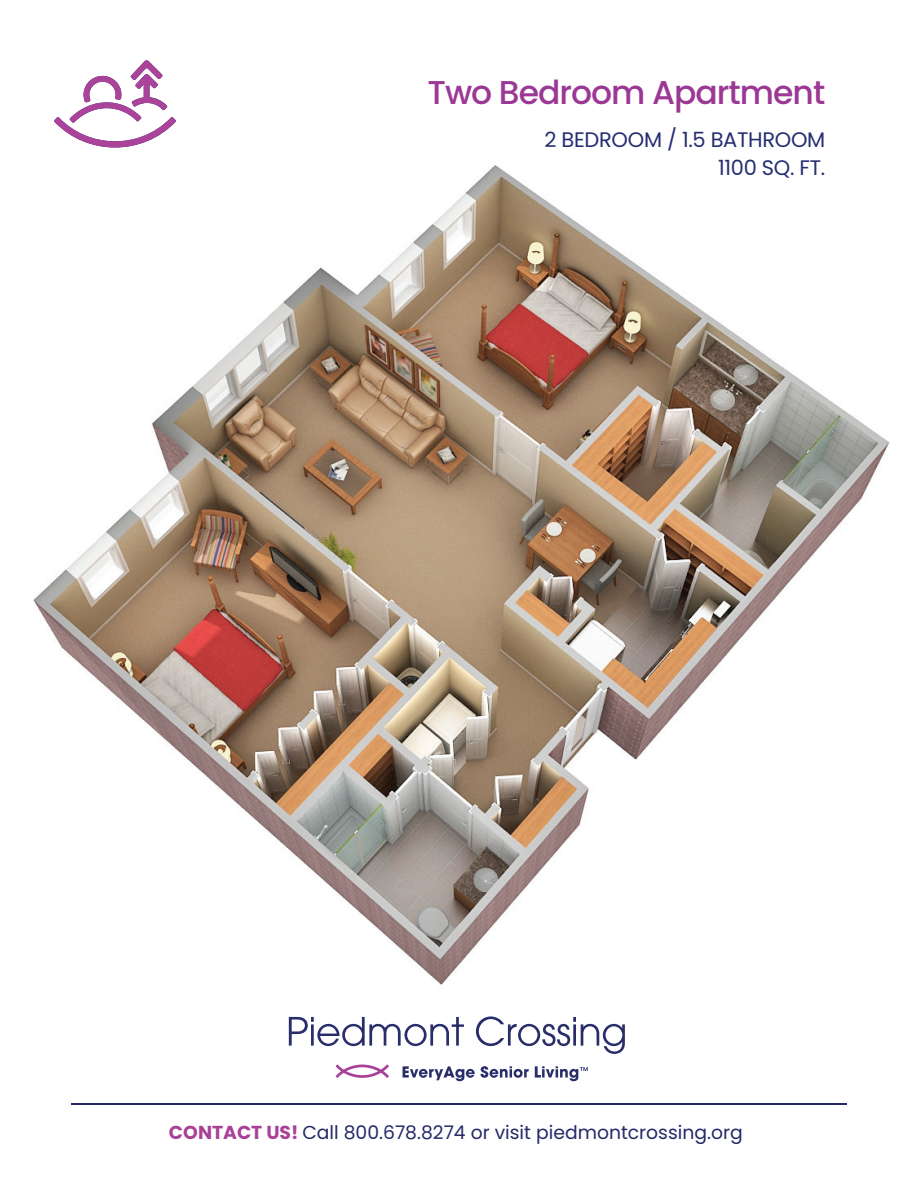
<style>
.page{position:relative;width:918px;height:1188px;background:#fff}
.page>*{position:absolute;margin:0;border:0;box-sizing:border-box;transform-origin:0 0}
.t1{font:500 33px "Poppins";letter-spacing:-.03em;color:#9b3895}
.t2{font:21px "Poppins";letter-spacing:-.015em;color:#252e71}
.t3{font:18.75px "Poppins";color:#252967}
.s1{font-weight:700;color:#a84198}
</style>
<div class="page">
<img style="left:34px;top:165px;width:856px;height:820px">
<svg style="left:289px;top:1017px;width:175px;height:29px"></svg>
<svg style="left:476px;top:1016px;width:149px;height:38px"></svg>
<svg style="left:403px;top:1066px;width:126px;height:15px"></svg>
<svg style="left:336px;top:1064px;width:53px;height:14px"></svg>
<svg style="left:535px;top:1066px;width:53px;height:15px"></svg>
<svg style="left:54px;top:60px;width:122px;height:88px"></svg>
<hr style="left:71px;top:1103px;width:775px;height:1px;background:#252967">
<p class="t1" style="left:427px;top:79px;width:399px">Two Bedroom Apartment</p>
<p class="t2" style="left:545px;top:131px;width:282px">2 BEDROOM / 1.5 BATHROOM</p>
<p class="t2" style="left:718px;top:159px;width:109px">1100 SQ. FT.</p>
<p class="t3" style="left:169px;top:1126px;width:575px"><span class="s1">CONTACT US!</span> Call 800.678.8274 or visit piedmontcrossing.org</p>
</div>
